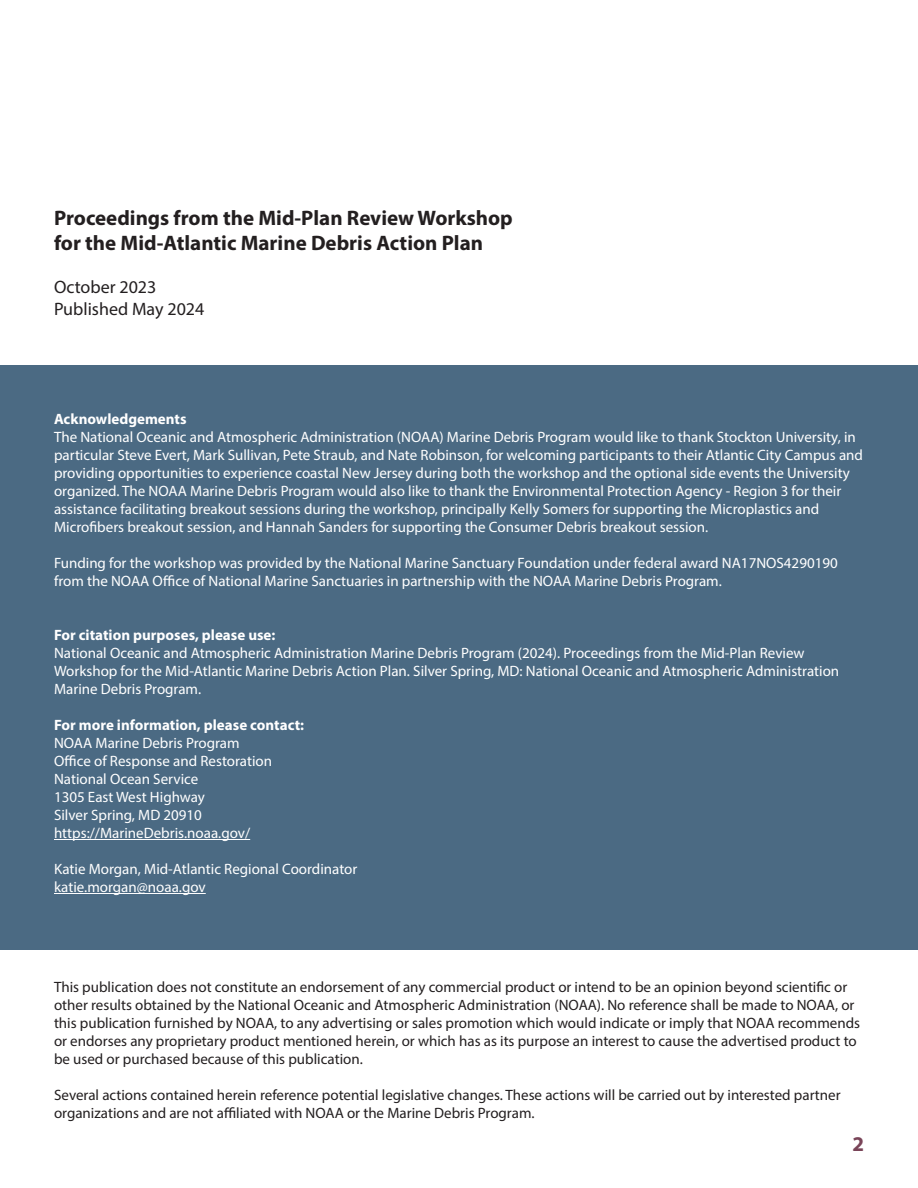
<style>
.page{position:relative;width:918px;height:1188px;background:#fff}
.page>*{position:absolute;margin:0;border:0;box-sizing:border-box;transform-origin:0 0}
.t1{font:700 21px "Myriad Pro";color:#231f20}
.t2{font:700 21px "Myriad Pro";color:#794458}
.t3{font:18px "Myriad Pro";color:#231f20}
.t4{font:15px/18px "Myriad Pro";color:#fff}
.t5{font:15px/18px "Myriad Pro";color:#231f20}
.t6{font:700 15px "Myriad Pro";color:#fff}
</style>
<div class="page">
<div style="left:0;top:365px;width:918px;height:584px;background:#4b6a83"></div>
<hr style="left:54px;top:839px;width:196px;height:1px;background:#fff">
<hr style="left:54px;top:893px;width:152px;height:1px;background:#fff">
<p class="t1" style="left:54px;top:204px;width:460px">Proceedings from the Mid-Plan Review Workshop</p>
<p class="t1" style="left:54px;top:229px;width:431px">for the Mid-Atlantic Marine Debris Action Plan</p>
<p class="t3" style="left:54px;top:276px;width:104px">October 2023</p>
<p class="t3" style="left:54px;top:298px;width:152px">Published May 2024</p>
<p class="t6" style="left:54px;top:409px;width:134px">Acknowledgements</p>
<p class="t4" style="left:54px;top:428px;width:811px">The National Oceanic and Atmospheric Administration (NOAA) Marine Debris Program would like to thank Stockton University, in particular Steve Evert, Mark Sullivan, Pete Straub, and Nate Robinson, for welcoming participants to their Atlantic City Campus and providing opportunities to experience coastal New Jersey during both the workshop and the optional side events the University organized. The NOAA Marine Debris Program would also like to thank the Environmental Protection Agency - Region 3 for their assistance facilitating breakout sessions during the workshop, principally Kelly Somers for supporting the Microplastics and Microfibers breakout session, and Hannah Sanders for supporting the Consumer Debris breakout session.</p>
<p class="t4" style="left:54px;top:554px;width:785px">Funding for the workshop was provided by the National Marine Sanctuary Foundation under federal award NA17NOS4290190 from the NOAA Office of National Marine Sanctuaries in partnership with the NOAA Marine Debris Program.</p>
<p class="t6" style="left:54px;top:625px;width:223px">For citation purposes, please use:</p>
<p class="t4" style="left:54px;top:644px;width:787px">National Oceanic and Atmospheric Administration Marine Debris Program (2024). Proceedings from the Mid-Plan Review<br>Workshop for the Mid-Atlantic Marine Debris Action Plan. Silver Spring, MD: National Oceanic and Atmospheric Administration<br>Marine Debris Program.</p>
<p class="t6" style="left:54px;top:715px;width:252px">For more information, please contact:</p>
<p class="t4" style="left:54px;top:734px;width:187px">NOAA Marine Debris Program</p>
<p class="t4" style="left:54px;top:752px;width:220px">Office of Response and Restoration</p>
<p class="t4" style="left:54px;top:770px;width:146px">National Ocean Service</p>
<p class="t4" style="left:54px;top:788px;width:153px">1305 East West Highway</p>
<p class="t4" style="left:54px;top:806px;width:149px">Silver Spring, MD 20910</p>
<p class="t4" style="left:54px;top:824px;width:198px">https://MarineDebris.noaa.gov/</p>
<p class="t4" style="left:54px;top:860px;width:305px">Katie Morgan, Mid-Atlantic Regional Coordinator</p>
<p class="t4" style="left:54px;top:878px;width:153px">katie.morgan@noaa.gov</p>
<p class="t5" style="left:54px;top:978px;width:808px">This publication does not constitute an endorsement of any commercial product or intend to be an opinion beyond scientific or other results obtained by the National Oceanic and Atmospheric Administration (NOAA). No reference shall be made to NOAA, or this publication furnished by NOAA, to any advertising or sales promotion which would indicate or imply that NOAA recommends or endorses any proprietary product mentioned herein, or which has as its purpose an interest to cause the advertised product to be used or purchased because of this publication.</p>
<p class="t5" style="left:54px;top:1086px;width:788px">Several actions contained herein reference potential legislative changes. These actions will be carried out by interested partner organizations and are not affiliated with NOAA or the Marine Debris Program.</p>
<h1 class="t2" style="left:852px;top:1130px;width:13px">2</h1>
</div>
